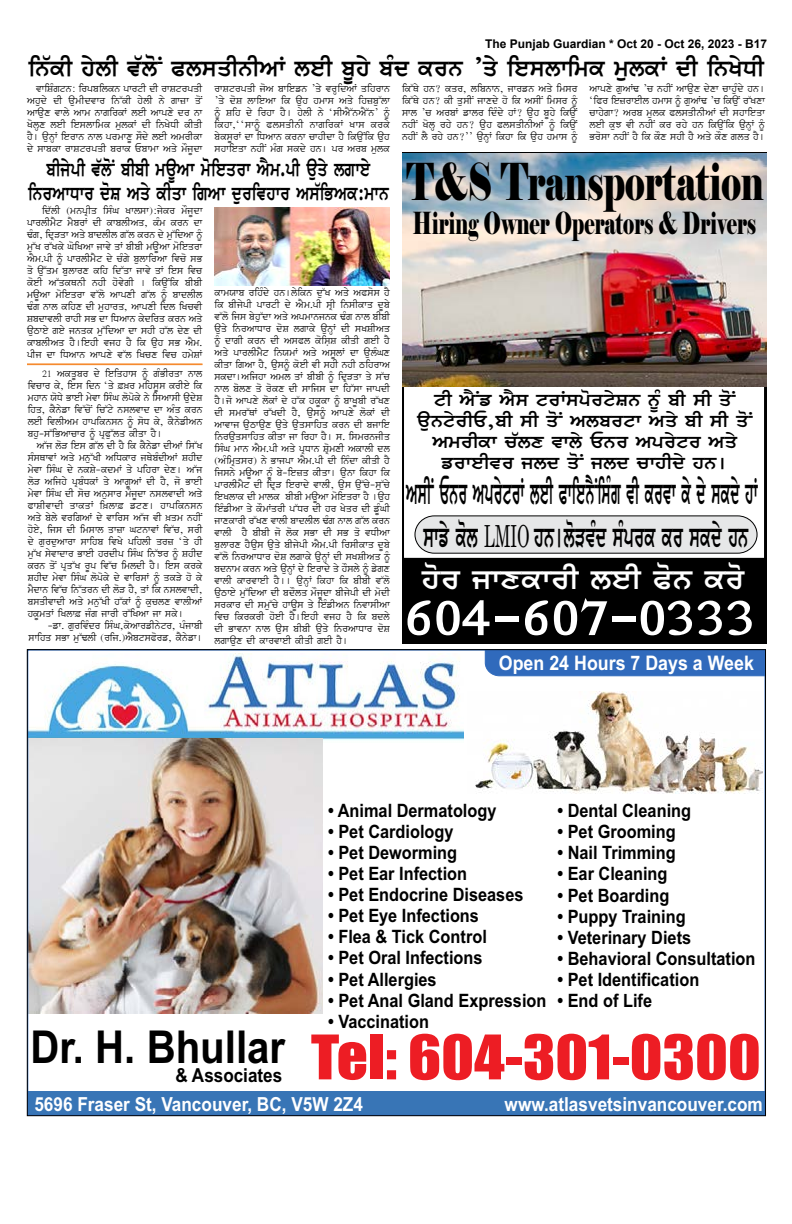
<style>
.page{position:relative;width:792px;height:1224px;background:#fff}
.page>*{position:absolute;margin:0;border:0;box-sizing:border-box;transform-origin:0 0}
.t1{font:56.7px "Impact";color:#ed1d24;scale:1.08 1}
.t2{font:700 52.8px "Anmol Lipi";color:#fff}
.t3{font:51px "Elephant";color:#000;scale:.67 1}
.t4{font:700 45.3px "Arial Narrow";color:#000;scale:1.08 1}
.t5{font:700 32.1px "Anmol Lipi";color:#000;scale:.44 1}
.t6{font:30.5px "Elephant";color:#000;scale:.64 1}
.t7{font:700 30.4px "Anmol Lipi";color:#000;scale:.53 1}
.t8{font:700 29.4px "Anmol Lipi";color:#fff;scale:1.04 1}
.t9{font:700 24px "Anmol Lipi";color:#000;scale:.96 1}
.t10{font:700 20.4px/24.5px "Anmol Lipi";color:#000;text-align:center;scale:.76 1}
.t11{font:700 20.1px "Arial Narrow";color:#fff;scale:1.08 1}
.t12{font:700 19.4px "Arial Narrow";color:#fff;scale:1.08 1}
.t13{font:700 19.3px "Arial Narrow";color:#000;scale:1.08 1}
.t14{font:700 18.5px/21px "Anmol Lipi";color:#000;text-align:center;scale:1.04 1}
.t15{font:700 18.4px "Arial Narrow";color:#000;scale:1.08 1}
.t16{font:700 12px "Arial";color:#000}
.t17{font:10px/12px "Anmol Lipi";color:#000;text-align:justify}
.s1{font-family:"Century";font-weight:400}
</style>
<div class="page">
<svg style="left:402px;top:152px;width:364px;height:406px"></svg>
<div style="left:402px;top:558px;width:364px;height:86px;background:#000"></div>
<svg style="left:414px;top:515px;width:344px;height:39px;background:#dadbdc"></svg>
<img style="left:403px;top:154px;width:363px;height:232px">
<img style="left:29px;top:651px;width:735px;height:463px">
<div style="left:485px;top:651px;width:279px;height:25px;background:#306abc"></div>
<img style="left:215px;top:208px;width:175px;height:78px">
<hr style="left:27px;top:364px;width:175px;height:1px;background:#f58220">
<p class="t16" style="left:485px;top:36px;width:284px">The Punjab Guardian * Oct 20 - Oct 26, 2023 - B17</p>
<h3 class="t9" style="left:29px;top:53px;width:768px">IN`KI HYLI V`LON PLSQINIAW LEI BUHYBMD KRN ’QYIESLWIMK MULKW DI INKYDI</h3>
<p class="t17" style="left:27px;top:83px;width:177px;text-indent:9px">VWISMGTN: IRPBILKN PWRTI DI RWSTRPQI AHUDY DI AUMIDVWR IN~KI HYLI NY GWZW QON AWAUX VWLYAWM NWGIRKW LEI AWPXYDR NW KOLHX LEI IESLWIMK MULKW DI INKYDI KIQI HY[ AUNHW IERWN NWL PRMWXU SODYLEI AMRIKW DYSWBKW RWSTRPQI BRWK EBWMW AQYMOJUDW</p>
<p class="t17" style="left:214px;top:83px;width:182px;text-align:left">RWSTRPQI JOA BWIEFN ’QYVRHIDAW QIHRWN ’QYDOS LWIEAW IK AUH HMWS AQYIHZBU~LW Ƒ SIH DYIRHW HY[ HYLI NY‘SIAY~NAY~N’ Ƒ IKHW,‘‘SWƑ PLSQINI NWGIRKW KWS KRKY BYKSURW DW IDAWN KRNW CWHIDW HYIKAUNIK AUH SHWIEQW NHIN MMG SKDYHN[ PR ARB MULK</p>
<p class="t17" style="left:402px;top:83px;width:177px">IK~QYHN? KQR, LIBNWN, JWRFN AQYIMSR IK~QYHN? KI QUSIN JWXDYHO IK ASIN IMSR Ƒ SWL ’C ARBW FWLR IDMDYHW? AUH BUHYIKAUN NHIN KOLH RHYHN? AUH PLSQINIAW Ƒ IKAUN NHIN LYRHYHN?’’ AUNHW IKHW IK AUH HMWS Ƒ</p>
<p class="t17" style="left:590px;top:83px;width:177px">AWPXYGUAWF ’C NHIN AWAUX DYXW CWHUMDYHN[ ‘IPR IEZRWEIL HMWS Ƒ GUAWF ’C IKAUN R~KXW CWHYGW? ARB MULK PLSQINIAW DI SHWIEQW LEI KUJ VI NHIN KR RHYHN IKAUNIK AUNHW Ƒ BROSW NHIN HYIK KOX SHI HYAQYKOX GLQ HY[</p>
<h3 class="t10" style="left:28px;top:158px;width:476px">BIJYPI V`LON BIBI MAUAW MOIEQRW AYM.PI AUQY LGWEY<br>INRAWDWR DOS AQY KIQW IGAW DURIVHWR AS`IBAK:MWN</h3>
<h3 class="t3" style="left:407px;top:149px;width:534px">T&amp;S Transportation</h3>
<h3 class="t6" style="left:413px;top:204px;width:539px">Hiring Owner Operators &amp; Drivers</h3>
<p class="t17" style="left:27px;top:205px;width:177px;text-indent:15px">ID`LI (MNPRIQ ISMG KWLSW):JYKR MOJUDW PWRLIMYT MYBRW DI KWBLIAQ, KMM KRN DW FMG, IDRVQW AQY BWDLIL G~L KRN DY MU~IDAW Ƒ MU~K R~KKY GOIKAW JWVY QW BIBI MAUAW MOIEQRW AYM.PI Ƒ PWRLIMYT DY CMGY BULWIRAW IVCO SB QO AU~QM BULWRX KIH ID~QW JWVY QW IES IVC KOEI A~QKQNI NHI HOVYGI [ IKAUNIK BIBI MAUAW MOIEQRW V~LO AWPXI G~L Ƒ BWDLIL FMG NWL KIHX DI MUHWRQ, AWPXI IDL IKCVI SBDWVLI RWHI SB DW IDAWN KYDIRQ KRN AQY AUTWEY GEY JNQK MU~IDAW DW SHI H~L DYX DI KWBLIAQ HY[IEHI VJH HYIK AUH SB AYM.<br>PIJ DW IDAWN AWPXY V~L IKCX IVC HMYSW</p>
<p class="t17" style="left:215px;top:287px;width:182px;text-align:left">KWMXWB RIHMDY HN[LYIKN DU~K AQY APSOS HY IK BIJYPI PWRTI DY AYM.PI SRI INSIKWQ DUBY V~LO IJS BYHU~DW AQY APMWNJNK FMG NWL BIBI AUQY INRAWDWR DOS LGWKY AUNHW DI SKSIAQ Ƒ DWGI KRN DI ASPL KOISÆS KIQI GEI HY AQY PWRLIMYT INXMW AQY ASULW DW AULMGX KIQW IGAW HY, AUSƑ KOEI VI SHI NHI TIHRWA SKDW[AIJHW AML QW BIBI Ƒ IDRVQW QY S~C NWL BOLX QO ROKX DI SWIJS DW IH~SW JWPDI HY[JO AWPXY LOKW DY H~K HKUKW Ƒ BWKUBI R~KX DI SMR~QW R~KDI HY, AUSƑ AWPXY LOKW DI AWVWJ AUTWAUX AUQY AUQSWIHQ KRN DI BJWIE INRAUQSWIHQ KIQW JW IRHW HY[ S. ISMRNJIQ ISMG MWN AYM.PI AQY PRDWN SROMXI AKWLI DL (AMIMRQSR) NY BWJPW AYM.PI DI INMDW KIQI HY IJSNY MAUAW NMU BY-IEZQ KIQW[ AUNW IKHW IK PWRLIMYT DI IDRV IERWDY VWLI, AUS AU~CY-SU~CY IEKLWK DI MWLK BIBI MAUAW MOIEQRW HY[AUH IEMFIAW QY KOMWQRI P~DR DI HR KYQR DI FUMGI JWXKWRI R~KX VWLI BWDLIL FMG NWL G~L KRN VWLI HYBIBI JO LOK SBW DI SB QO VDIAW BULWRX HYAUS AUQY BIJYPI AYM.PI IRSIKWQ DUBY V~LO INRAWDWR DOS LGWKY AUNHW DI SKSIAQ Ƒ BDNWM KRN AQY AUNHW DY IERWDY QY HOSLY Ƒ FYGX VWLI KWRVWEI HY[[ AUNHW IKHW IK BIBI V~LO AUTWEY MU~IDAW DI BDOLQ MOJUDW BIJYPI DI MODI SRKWR DI SMU~CY HWAUS QY IEMFIAN INVWSIAW IVC IKRKRI HOEI HY[IEHI VJH HYIK BDLY DI BWVNW NWL AUS BIBI AUQY INRAWDWR DOS LGWAUX DI KWRVWEI KIQI GEI HY[</p>
<p class="t17" style="left:28px;top:368px;width:176px;text-indent:14px">21 AKQUBR DY IEIQHWS Ƒ GMBIRQW NWL IVCWR KY, IES IDN ‘QY &amp;^R MIHSUS KRIEY IK MHWN XODY BWEI MYVW ISMG LOPOKY NY ISAWSI AUDYS IHQ, KYNYFW IV~CON IC~TY NSLVWD DW AMQ KRN LEI IVLIAM HWPIKNSN Ƒ SOD KY, KYNYFIAN BHU-S~IBAWCWR Ƒ PRPU~LQ KIQW HY[</p>
<p class="t17" style="left:28px;top:440px;width:176px;text-indent:9px">A~J LOV IES G~L DI HYIK KYNYFW DIAW IS~K SMSQWVW AQY MNU~KI AIDKWR JQYBMDIAW SHID MYVW ISMG DY NKSY-KDMW QY PIHRW DYX[ A~J LOV AIJHY PRBMDKW QY AWGUAW DI HY, JO BWEI MYVW ISMG DI SOC ANUSWR MOJUDW NSLVWDI AQY PWSIVWDI QWKQW I^LW&amp; FTX[ HWPIKNSN AQY BYLY VRIGAW DY VWIRS A~J VI ^QM NHIN HOEY, IJS DI IMSWL QWZW GTNWVW IV~C, SRI DY GURDUAWRW SWIHB IVKY PIHLI QRZ ‘QY HI MU~K SYVWDWR BWEI HRDIP ISMG IN~JR Ƒ SHID KRN QON PRQ~K RUP IV~C IMLDI HY[ IES KRKY SHID MYVW ISMG LOPOKY DY VWIRSW Ƒ QKVY HO KY MYDWN IV~C IN~QRN DI LOV HY, QW IK NSLVWDI, BSQIVWDI AQY MNU~KI H~KW Ƒ KUCLX VWLIAW HKUMQW IKLW&amp; JMG JWRI R~IKAW JW SKY[</p>
<p class="t17" style="left:29px;top:620px;width:175px;text-align:right">-FW. GURIVMDR ISMG,KOAWRFINYTR, PMJWBI<br>SWIHQ SBW MU~FLI (RIJ.)AYBTSPORF, KYNYFW[</p>
<h3 class="t14" style="left:417px;top:390px;width:330px">TI AYNF AYS TRWSPORTYSN NUM BI SI QON AUNTYRIE,BI SI QON ALBRTW AQYBI SI QON AMRIKW C`LX VWLYENR APRYTR AQY FRWEIVR JLD QON JLD CWHIDYHN[</h3>
<h3 class="t5" style="left:406px;top:475px;width:801px">ASIN ENR APRYTRW LEI PWIENYNISMG VI KRVW KY DY SKDY HW</h3>
<h3 class="t7" style="left:423px;top:518px;width:615px">SWFY KOL <span class="s1">LMIO</span> HN[LOVVMD SMPRK KR SKDY HN</h3>
<h3 class="t14" style="left:2px;top:519px;width:262px;text-align:left;text-indent:29px">ASIN ENR APRYTRW LEI<br>WIENYNISMG VI KRVW KYDYSKDYHW[</h3>
<h3 class="t8" style="left:422px;top:562px;width:327px">HOR JWXKWRI LEI PON KRO</h3>
<h2 class="t2" style="left:404px;top:586px;width:353px">604-607-0333</h2>
<h3 class="t11" style="left:499px;top:648px;width:238px">Open 24 Hours 7 Days a Week</h3>
<h3 class="t4" style="left:30px;top:1013px;width:237px">Dr. H. Bhullar</h3>
<h3 class="t13" style="left:176px;top:1061px;width:100px">&amp; Associates</h3>
<h3 class="t15" style="left:328px;top:797px;width:157px">• Animal Dermatology</h3>
<h3 class="t15" style="left:328px;top:818px;width:118px">• Pet Cardiology</h3>
<h3 class="t15" style="left:328px;top:839px;width:121px">• Pet Deworming</h3>
<h3 class="t15" style="left:328px;top:860px;width:130px">• Pet Ear Infection</h3>
<h3 class="t15" style="left:328px;top:881px;width:182px">• Pet Endocrine Diseases</h3>
<h3 class="t15" style="left:328px;top:902px;width:141px">• Pet Eye Infections</h3>
<h3 class="t15" style="left:328px;top:923px;width:149px">• Flea &amp; Tick Control</h3>
<h3 class="t15" style="left:328px;top:944px;width:145px">• Pet Oral Infections</h3>
<h3 class="t15" style="left:328px;top:965px;width:102px">• Pet Allergies</h3>
<h3 class="t15" style="left:328px;top:986px;width:204px">• Pet Anal Gland Expression</h3>
<h3 class="t15" style="left:328px;top:1007px;width:95px">• Vaccination</h3>
<h3 class="t15" style="left:558px;top:797px;width:125px">• Dental Cleaning</h3>
<h3 class="t15" style="left:558px;top:818px;width:111px">• Pet Grooming</h3>
<h3 class="t15" style="left:558px;top:839px;width:111px">• Nail Trimming</h3>
<h3 class="t15" style="left:558px;top:860px;width:103px">• Ear Cleaning</h3>
<h3 class="t15" style="left:558px;top:881px;width:105px">• Pet Boarding</h3>
<h3 class="t15" style="left:558px;top:902px;width:120px">• Puppy Training</h3>
<h3 class="t15" style="left:558px;top:923px;width:125px">• Veterinary Diets</h3>
<h3 class="t15" style="left:558px;top:944px;width:185px">• Behavioral Consultation</h3>
<h3 class="t15" style="left:558px;top:965px;width:133px">• Pet Identification</h3>
<h3 class="t15" style="left:558px;top:986px;width:89px">• End of Life</h3>
<h1 class="t1" style="left:311px;top:1013px;width:418px">Tel: 604-301-0300</h1>
<h3 class="t12" style="left:34px;top:1089px;width:306px">5696 Fraser St, Vancouver, BC, V5W 2Z4</h3>
<h3 class="t12" style="left:505px;top:1089px;width:241px">www.atlasvetsinvancouver.com</h3>
</div>
